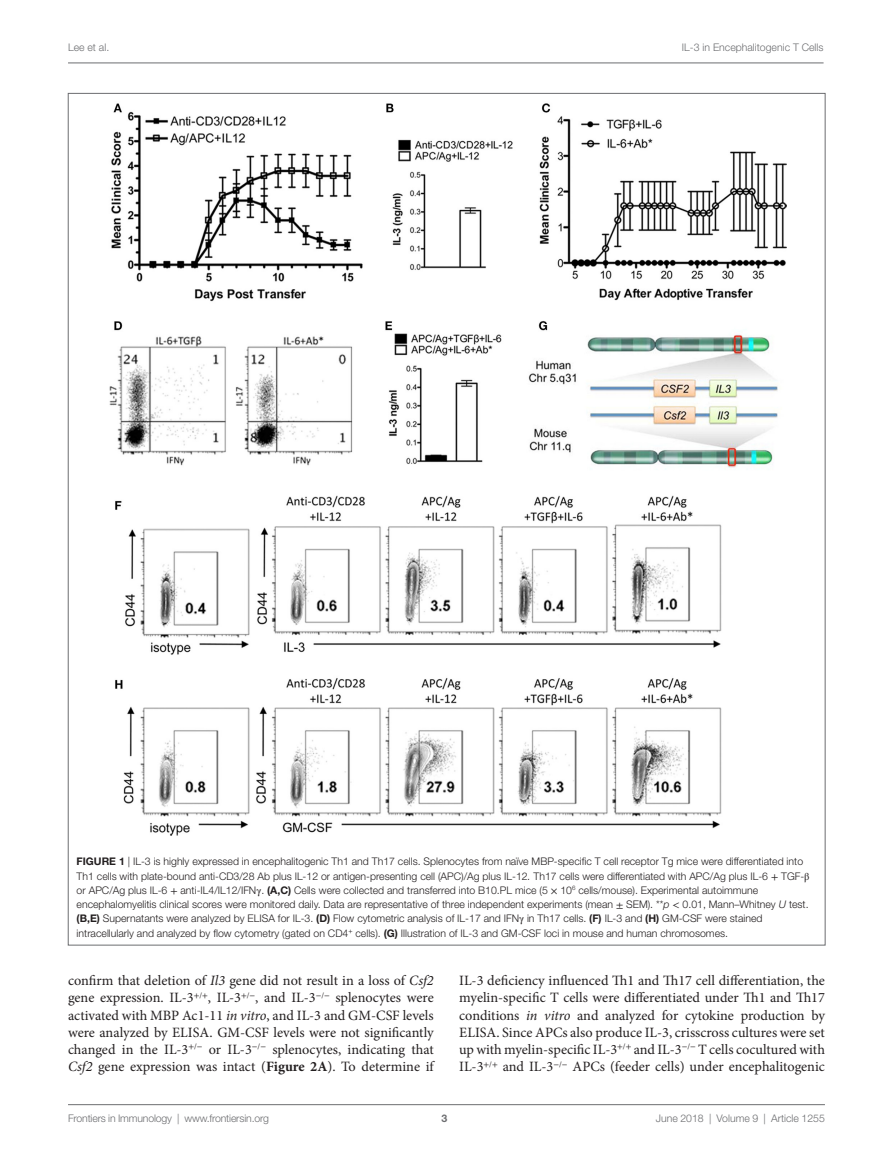
<style>
.page{position:relative;width:893px;height:1170px;background:#fff}
.page>*{position:absolute;margin:0;border:0;box-sizing:border-box;transform-origin:0 0}
.t1{font:14.25px/17.2px "Minion Pro";color:#231f20;text-align:justify}
.t2{font:300 10.5px/14.2px "Helvetica Neue LT Std";color:#231f20}
.t3{font:300 10.5px "Helvetica Neue LT Std";color:#6c6d70}
.t4{font:700 10.5px "Helvetica Neue LT Std";color:#6c6d70}
.s1{font-weight:700}
.s2{font-style:italic}
.s3{font-family:"STIX General";font-weight:400}
</style>
<div class="page">
<img style="left:109px;top:103px;width:678px;height:732px">
<hr style="left:68px;top:1104px;width:757px;height:1px;background:#6c6d70">
<hr style="left:68px;top:63px;width:755px;height:1px;background:#6c6d70">
<p class="t3" style="left:68px;top:41px;width:43px">Lee et al.</p>
<p class="t3" style="left:682px;top:41px;width:143px">IL-3 in Encephalitogenic T Cells</p>
<p class="t2" style="left:77px;top:854px;width:734px"><span class="s1">FIGU RE 1</span> | IL-3 is highly expressed in encephalitogenic Th1 and Th17 cells. Splenocytes from naïve MBP-specific T cell receptor Tg mice were differentiated into Th1 cells with plate-bound anti-CD3/28 Ab plus IL-12 or antigen-presenting cell (APC)/Ag plus IL-12<span class="s2">.</span> Th17 cells were differentiated with APC/Ag plus IL-6 <span class="s3">+</span> TGF-<span class="s3">β </span>or APC/Ag plus IL-6 <span class="s3">+</span> anti-IL4/IL12/IFN<span class="s3">γ</span>. <span class="s1">(A,C)</span> Cells were collected and transferred into B10.PL mice (5 <span class="s3">×</span> 10<sup>6</sup> cells/mouse). Experimental autoimmune encephalomyelitis clinical scores were monitored daily. Data are representative of three independent experiments (mean <span class="s3">±</span> SEM). **<span class="s2">p</span> <span class="s3">&lt;</span> 0.01, Mann–Whitney <span class="s2">U</span> test. <span class="s1">(B,E)</span> Supernatants were analyzed by ELISA for IL-3. <span class="s1">(D)</span> Flow cytometric analysis of IL-17 and IFN<span class="s3">γ</span> in Th17 cells. <span class="s1">(F)</span> IL-3 and <span class="s1">(H)</span> GM-CSF were stained intracellularly and analyzed by flow cytometry (gated on CD4<sup>+</sup> cells). <span class="s1">(G)</span> Illustration of IL-3 and GM-CSF loci in mouse and human chromosomes.</p>
<p class="t1" style="left:68px;top:971px;width:367px">confirm that deletion of <span class="s2">Il3</span> gene did not result in a loss of <span class="s2">Csf2 </span>gene expression. IL-3<sup>+</sup><sup>/</sup><sup>+</sup>, IL-3<sup>+</sup><sup>/</sup><sup>−</sup>, and IL-3<sup>−</sup><sup>/</sup><sup>−</sup> splenocytes were activated with MBP Ac1-11 <span class="s2">in vitro</span>, and IL-3 and GM-CSF levels were analyzed by ELISA. GM-CSF levels were not significantly changed in the IL-3<sup>+</sup><sup>/</sup><sup>−</sup> or IL-3<sup>−</sup><sup>/</sup><sup>−</sup> splenocytes, indicating that <span class="s2">Csf2</span> gene expression was intact (<span class="s1">Figure 2A</span>). To determine if</p>
<p class="t1" style="left:459px;top:971px;width:367px">IL-3 deficiency influenced Th1 and Th17 cell differentiation, the myelin-specific T cells were differentiated under Th1 and Th17 conditions <span class="s2">in vitro</span> and analyzed for cytokine production by ELISA. Since APCs also produce IL-3, crisscross cultures were set up with myelin-specific IL-3<sup>+</sup><sup>/</sup><sup>+</sup> and IL-3<sup>−</sup><sup>/</sup><sup>−</sup> T cells cocultured with IL-3<sup>+</sup><sup>/</sup><sup>+</sup> and IL-3<sup>−</sup><sup>/</sup><sup>−</sup> APCs (feeder cells) under encephalitogenic</p>
<p class="t3" style="left:68px;top:1111px;width:203px">Frontiers in Immunology | www.frontiersin.org</p>
<p class="t3" style="left:656px;top:1111px;width:171px">June 2018 | Volume 9 | Article 1255</p>
<p class="t4" style="left:441px;top:1111px;width:7px">3</p>
</div>
